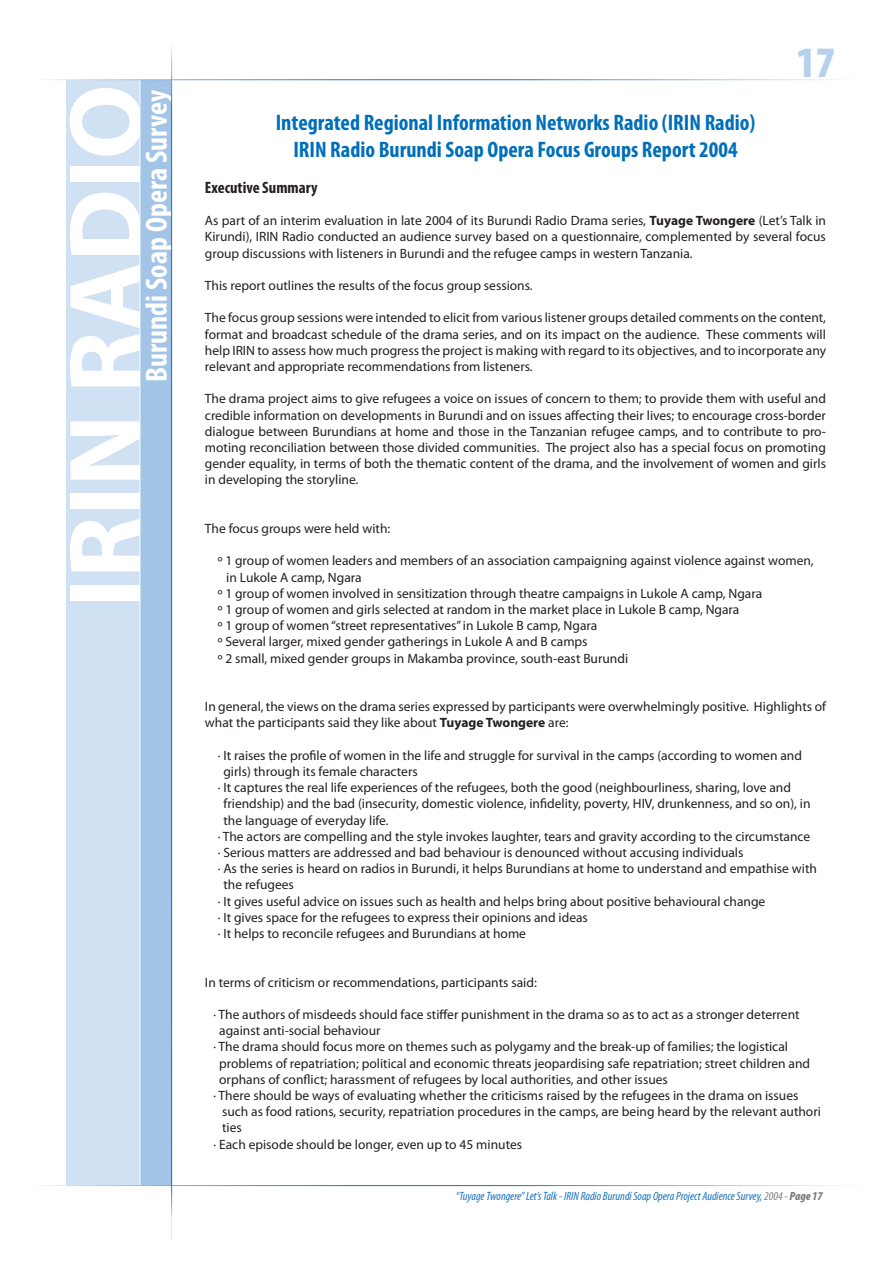
<style>
.page{position:relative;width:893px;height:1263px;background:#fff}
.page>*{position:absolute;margin:0;border:0;box-sizing:border-box;transform-origin:0 0}
.t1{font:700 104.55px "Myriad Pro";color:#fff}
.t2{font:900 condensed 43.5px "Myriad Pro";color:#b5d1ed}
.t3{font:700 condensed 30.75px "Myriad Pro";color:#fff}
.t4{font:700 condensed 22.5px/27px "Myriad Pro";color:#006fba;text-align:center}
.t5{font:700 condensed 16.5px "Myriad Pro";color:#231f20}
.t6{font:13.5px/16.2px "Myriad Pro";color:#231f20;text-align:justify}
.t7{font:italic condensed 12px "Myriad Pro";color:#1971ba}
.s1{font-weight:700}
.s2{color:#7c7e81}
.s3{font-weight:900;color:#7c7e81}
</style>
<div class="page">
<div style="left:66px;top:80px;width:89px;height:1106px;background:#d0e1f3"></div>
<div style="left:140px;top:80px;width:32px;height:1105px;background:#a2c4e7"></div>
<hr style="left:140px;top:80px;width:1px;height:1106px;background:#fff">
<hr style="left:15px;top:1185px;width:865px;height:1px;background:#fff">
<hr style="left:171px;top:40px;width:1px;height:1199px;background:#fff">
<h1 class="t1" style="left:47px;top:608px;width:525px;rotate:-90deg">IRIN RADIO</h1>
<h3 class="t3" style="left:139px;top:382px;width:294px;rotate:-90deg">Burundi Soap Opera Survey</h3>
<h2 class="t2" style="left:796px;top:38px;width:40px">17</h2>
<h3 class="t4" style="left:276px;top:109px;width:481px">Integrated Regional Information Networks Radio (IRIN Radio)<br>IRIN Radio Burundi Soap Opera Focus Groups Report 2004</h3>
<p class="t5" style="left:205px;top:178px;width:114px">Executive Summary</p>
<p class="t6" style="left:205px;top:213px;width:622px">As part of an interim evaluation in late 2004 of its Burundi Radio Drama series, <span class="s1">Tuyage Twongere</span> (Let’s Talk in Kirundi), IRIN Radio conducted an audience survey based on a questionnaire, complemented by several focus group discussions with listeners in Burundi and the refugee camps in western Tanzania.</p>
<p class="t6" style="left:205px;top:278px;width:329px">This report outlines the results of the focus group sessions.</p>
<p class="t6" style="left:205px;top:310px;width:623px">The focus group sessions were intended to elicit from various listener groups detailed comments on the content, format and broadcast schedule of the drama series, and on its impact on the audience. These comments will help IRIN to assess how much progress the project is making with regard to its objectives, and to incorporate any relevant and appropriate recommendations from listeners.</p>
<p class="t6" style="left:205px;top:391px;width:622px">The drama project aims to give refugees a voice on issues of concern to them; to provide them with useful and credible information on developments in Burundi and on issues affecting their lives; to encourage cross-border dialogue between Burundians at home and those in the Tanzanian refugee camps, and to contribute to pro&shy;moting reconciliation between those divided communities. The project also has a special focus on promoting gender equality, in terms of both the thematic content of the drama, and the involvement of women and girls in developing the storyline.</p>
<p class="t6" style="left:205px;top:521px;width:187px">The focus groups were held with:</p>
<p class="t6" style="left:218px;top:553px;width:597px">º 1 group of women leaders and members of an association campaigning against violence against women,</p>
<p class="t6" style="left:226px;top:569px;width:137px">in Lukole A camp, Ngara</p>
<p class="t6" style="left:218px;top:585px;width:546px">º 1 group of women involved in sensitization through theatre campaigns in Lukole A camp, Ngara</p>
<p class="t6" style="left:218px;top:602px;width:523px">º 1 group of women and girls selected at random in the market place in Lukole B camp, Ngara</p>
<p class="t6" style="left:218px;top:618px;width:381px">º 1 group of women “street representatives” in Lukole B camp, Ngara</p>
<p class="t6" style="left:218px;top:634px;width:371px">º Several larger, mixed gender gatherings in Lukole A and B camps</p>
<p class="t6" style="left:218px;top:650px;width:412px">º 2 small, mixed gender groups in Makamba province, south-east Burundi</p>
<p class="t6" style="left:205px;top:699px;width:622px">In general, the views on the drama series expressed by participants were overwhelmingly positive. Highlights of what the participants said they like about <span class="s1">Tuyage Twongere</span> are:</p>
<p class="t6" style="left:218px;top:747px;width:586px">· It raises the profile of women in the life and struggle for survival in the camps (according to women and</p>
<p class="t6" style="left:223px;top:764px;width:196px">girls) through its female characters</p>
<p class="t6" style="left:218px;top:780px;width:575px">· It captures the real life experiences of the refugees, both the good (neighbourliness, sharing, love and</p>
<p class="t6" style="left:223px;top:796px;width:589px">friendship) and the bad (insecurity, domestic violence, infidelity, poverty, HIV, drunkenness, and so on), in</p>
<p class="t6" style="left:223px;top:812px;width:167px">the language of everyday life.</p>
<p class="t6" style="left:218px;top:828px;width:594px">· The actors are compelling and the style invokes laughter, tears and gravity according to the circumstance</p>
<p class="t6" style="left:218px;top:845px;width:527px">· Serious matters are addressed and bad behaviour is denounced without accusing individuals</p>
<p class="t6" style="left:218px;top:861px;width:601px">· As the series is heard on radios in Burundi, it helps Burundians at home to understand and empathise with</p>
<p class="t6" style="left:223px;top:877px;width:72px">the refugees</p>
<p class="t6" style="left:218px;top:893px;width:549px">· It gives useful advice on issues such as health and helps bring about positive behavioural change</p>
<p class="t6" style="left:218px;top:909px;width:372px">· It gives space for the refugees to express their opinions and ideas</p>
<p class="t6" style="left:218px;top:926px;width:310px">· It helps to reconcile refugees and Burundians at home</p>
<p class="t6" style="left:205px;top:974px;width:333px">In terms of criticism or recommendations, participants said:</p>
<p class="t6" style="left:213px;top:1007px;width:588px">· The authors of misdeeds should face stiffer punishment in the drama so as to act as a stronger deterrent</p>
<p class="t6" style="left:219px;top:1023px;width:163px">against anti-social behaviour</p>
<p class="t6" style="left:213px;top:1039px;width:576px">· The drama should focus more on themes such as polygamy and the break-up of families; the logistical</p>
<p class="t6" style="left:219px;top:1055px;width:592px">problems of repatriation; political and economic threats jeopardising safe repatriation; street children and</p>
<p class="t6" style="left:219px;top:1071px;width:450px">orphans of conflict; harassment of refugees by local authorities, and other issues</p>
<p class="t6" style="left:213px;top:1087px;width:586px">· There should be ways of evaluating whether the criticisms raised by the refugees in the drama on issues</p>
<p class="t6" style="left:222px;top:1104px;width:600px">such as food rations, security, repatriation procedures in the camps, are being heard by the relevant authori</p>
<p class="t6" style="left:222px;top:1120px;width:21px">ties</p>
<p class="t6" style="left:213px;top:1136px;width:310px">· Each episode should be longer, even up to 45 minutes</p>
<p class="t7" style="left:456px;top:1190px;width:369px">“Tuyage Twongere” Let’s Talk - IRIN Radio Burundi Soap Opera Project Audience Survey, <span class="s2">2004 -</span> <span class="s3">Page 17</span></p>
</div>
